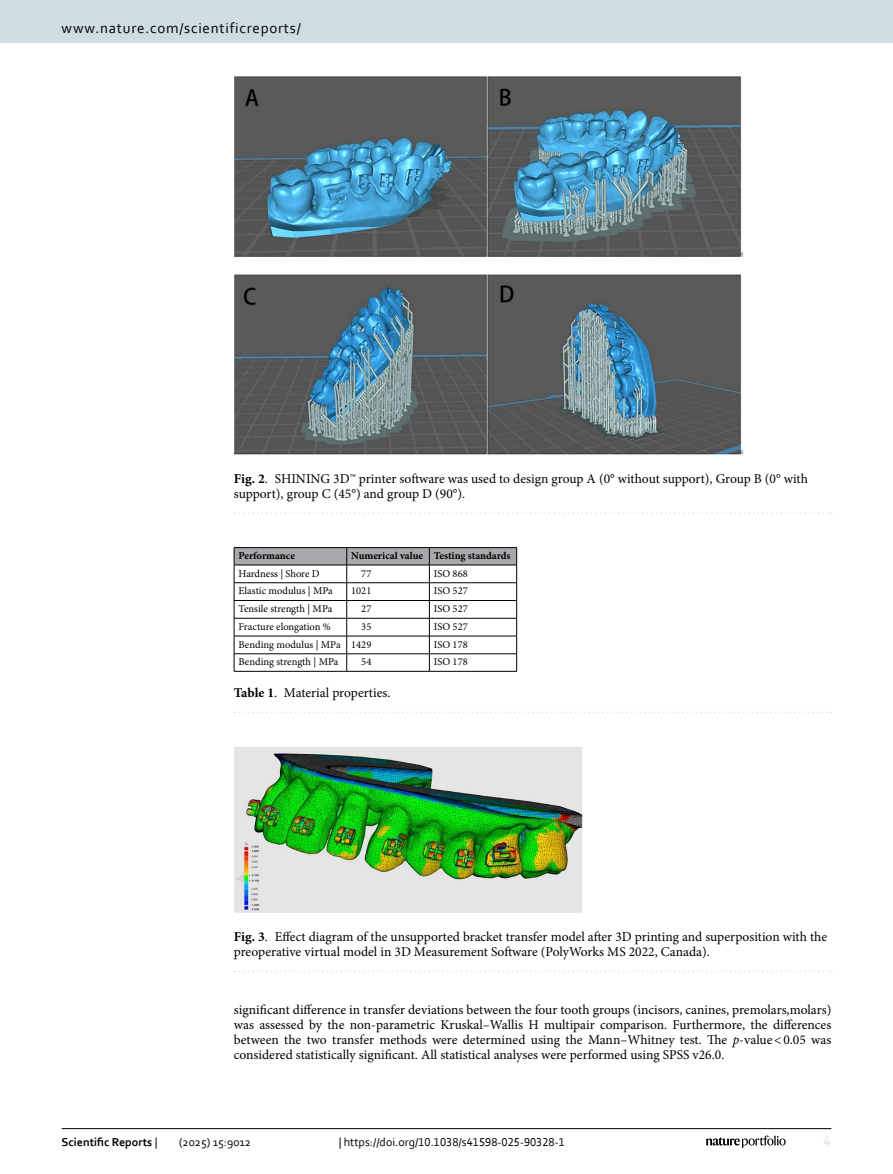
<style>
.page{position:relative;width:893px;height:1174px;background:#fff}
.page>*{position:absolute;margin:0;border:0;box-sizing:border-box;transform-origin:0 0}
.t1{font:15px "Corbel";letter-spacing:.05em;color:#000}
.t2{font:15px "Corbel";color:#d9e4eb}
.Body_Text{font:13.5px/15px "Minion Pro";color:#000;text-align:justify}
.Figure_Caption{font:13.5px/15px "Minion Pro";color:#000}
.Table_Caption{font:13.5px "Minion Pro";color:#000}
.t3{font:12px "Corbel";color:#000}
.t4{font:700 12px "Corbel";color:#000}
.Table_Body{font:10.5px "Minion Pro";color:#000}
.Table_Head{font:700 10.5px "Minion Pro";color:#000}
.s1{font-weight:700}
.s2{font-style:italic}
.s3{font-weight:400}
</style>
<div class="page">
<img style="left:234px;top:747px;width:348px;height:166px">
<svg style="left:235px;top:970px;width:597px;height:2px"></svg>
<hr style="left:347px;top:671px;width:82px;height:1px;background:#000">
<svg style="left:234px;top:547px;width:283px;height:124px"></svg>
<hr style="left:429px;top:671px;width:88px;height:1px;background:#000">
<hr style="left:234px;top:671px;width:113px;height:1px;background:#000">
<svg style="left:235px;top:711px;width:597px;height:2px"></svg>
<img style="left:234px;top:76px;width:510px;height:379px">
<svg style="left:235px;top:512px;width:597px;height:2px"></svg>
<hr style="left:62px;top:1128px;width:769px;height:1px;background:#000">
<svg style="left:706px;top:1135px;width:80px;height:12px"></svg>
<div style="left:0;top:0;width:893px;height:43px;background:#cedde4"></div>
<p class="t1" style="left:62px;top:18px;width:241px">www.nature.com/scientificreports/</p>
<p class="Figure_Caption" style="left:234px;top:471px;width:576px"><span class="s1">Fig. 2</span>. SHINING 3D™ printer software was used to design group A (0° without support), Group B (0° with support), group C (45°) and group D (90°).</p>
<p class="Table_Head" style="left:239px;top:548px;width:58px">Performance</p>
<p class="Table_Head" style="left:351px;top:548px;width:73px">Numerical value</p>
<p class="Table_Head" style="left:434px;top:548px;width:78px">Testing standards</p>
<p class="Table_Body" style="left:239px;top:566px;width:82px">Hardness | Shore D</p>
<p class="Table_Body" style="left:361px;top:566px;width:12px">77</p>
<p class="Table_Body" style="left:434px;top:566px;width:35px">ISO 868</p>
<p class="Table_Body" style="left:239px;top:584px;width:96px">Elastic modulus | MPa</p>
<p class="Table_Body" style="left:351px;top:584px;width:22px">1021</p>
<p class="Table_Body" style="left:434px;top:584px;width:35px">ISO 527</p>
<p class="Table_Body" style="left:239px;top:601px;width:95px">Tensile strength | MPa</p>
<p class="Table_Body" style="left:361px;top:601px;width:12px">27</p>
<p class="Table_Body" style="left:434px;top:601px;width:35px">ISO 527</p>
<p class="Table_Body" style="left:239px;top:619px;width:94px">Fracture elongation %</p>
<p class="Table_Body" style="left:361px;top:619px;width:12px">35</p>
<p class="Table_Body" style="left:434px;top:619px;width:35px">ISO 527</p>
<p class="Table_Body" style="left:239px;top:637px;width:104px">Bending modulus | MPa</p>
<p class="Table_Body" style="left:351px;top:637px;width:22px">1429</p>
<p class="Table_Body" style="left:434px;top:637px;width:35px">ISO 178</p>
<p class="Table_Body" style="left:239px;top:655px;width:101px">Bending strength | MPa</p>
<p class="Table_Body" style="left:361px;top:655px;width:12px">54</p>
<p class="Table_Body" style="left:434px;top:655px;width:35px">ISO 178</p>
<p class="Table_Caption" style="left:234px;top:683px;width:158px"><span class="s1">Table 1</span>. Material properties.</p>
<p class="Figure_Caption" style="left:234px;top:929px;width:595px"><span class="s1">Fig. 3</span>. Effect diagram of the unsupported bracket transfer model after 3D printing and superposition with the preoperative virtual model in 3D Measurement Software (PolyWorks MS 2022, Canada).</p>
<p class="Body_Text" style="left:234px;top:1002px;width:599px">significant difference in transfer deviations between the four tooth groups (incisors, canines, premolars,molars) was assessed by the non-parametric Kruskal–Wallis H multipair comparison. Furthermore, the differences between the two transfer methods were determined using the Mann–Whitney test. The <span class="s2">p</span>-value&lt;0.05 was considered statistically significant. All statistical analyses were performed using SPSS v26.0.</p>
<p class="t4" style="left:62px;top:1134px;width:97px">Scientific Reports <span class="s3">|</span></p>
<p class="t3" style="left:179px;top:1134px;width:74px">(2025) 15:9012</p>
<p class="t3" style="left:339px;top:1134px;width:228px">| https://doi.org/10.1038/s41598-025-90328-1</p>
<p class="t2" style="left:824px;top:1132px;width:9px">4</p>
</div>
